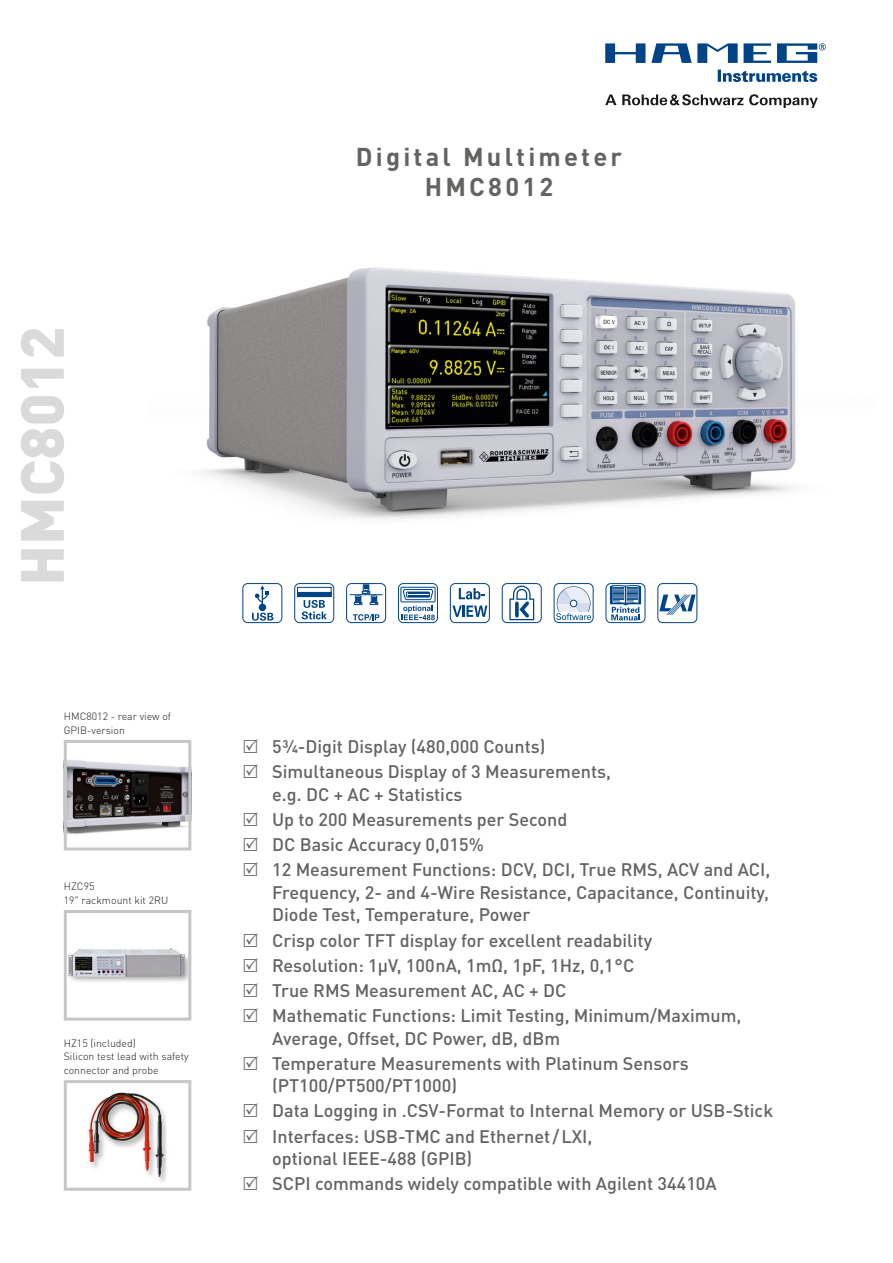
<style>
.page{position:relative;width:893px;height:1263px;background:#fff}
.page>*{position:absolute;margin:0;border:0;box-sizing:border-box;transform-origin:0 0}
.t1{font:900 60px "DIN Pro";color:#dadada}
.t2{font:700 25.5px/30px "DIN";letter-spacing:.125em;color:#636362;text-align:center}
.t3{font:500 18px/25.2px "DIN Pro";color:#636362}
.t4{font:300 10.5px/13.5px "DIN Pro";color:#1a1a18}
.t5{font:300 10.5px/13.5px "DIN";color:#1a1a18}
</style>
<div class="page">
<svg style="left:605px;top:43px;width:221px;height:39px"></svg>
<svg style="left:605px;top:95px;width:11px;height:10px"></svg>
<svg style="left:622px;top:94px;width:121px;height:11px"></svg>
<svg style="left:749px;top:94px;width:69px;height:14px"></svg>
<img style="left:200px;top:267px;width:596px;height:252px">
<img style="left:68px;top:948px;width:119px;height:34px">
<div style="left:64px;top:910px;width:127px;height:110px;border:3px solid #c5c6c6"></div>
<img style="left:88px;top:1092px;width:79px;height:90px">
<div style="left:64px;top:1080px;width:127px;height:111px;border:3px solid #c5c6c6"></div>
<img style="left:68px;top:760px;width:119px;height:75px">
<div style="left:64px;top:740px;width:127px;height:110px;border:3px solid #c5c6c6"></div>
<div style="left:294px;top:583px;width:40px;height:40px;border:1px solid #004487;border-radius:5px"></div>
<svg style="left:297px;top:587px;width:35px;height:5px"></svg>
<svg style="left:302px;top:600px;width:25px;height:19px"></svg>
<div style="left:297px;top:592px;width:35px;height:5px;background:#004487"></div>
<div style="left:242px;top:583px;width:40px;height:40px;border:1px solid #004487;border-radius:5px"></div>
<svg style="left:252px;top:613px;width:21px;height:8px"></svg>
<div style="left:259px;top:604px;width:7px;height:7px;background:#004487;border-radius:50%"></div>
<svg style="left:255px;top:585px;width:14px;height:20px"></svg>
<div style="left:346px;top:583px;width:40px;height:40px;border:1px solid #004487;border-radius:5px"></div>
<svg style="left:353px;top:614px;width:26px;height:6px"></svg>
<hr style="left:350px;top:594px;width:33px;height:1px;background:#004487">
<svg style="left:354px;top:584px;width:24px;height:21px"></svg>
<div style="left:398px;top:583px;width:40px;height:40px;border:1px solid #004487;border-radius:5px"></div>
<svg style="left:400px;top:586px;width:36px;height:34px"></svg>
<hr style="left:408px;top:592px;width:20px;height:2px;background:#004487">
<hr style="left:408px;top:595px;width:20px;height:2px;background:#004487">
<div style="left:406px;top:591px;width:24px;height:7px;border:1px solid #004487"></div>
<svg style="left:459px;top:588px;width:26px;height:11px"></svg>
<svg style="left:452px;top:605px;width:35px;height:12px"></svg>
<div style="left:450px;top:583px;width:40px;height:40px;border:1px solid #004487;border-radius:5px"></div>
<div style="left:502px;top:583px;width:40px;height:40px;border:1px solid #004487;border-radius:5px"></div>
<svg style="left:509px;top:583px;width:26px;height:38px"></svg>
<div style="left:554px;top:583px;width:40px;height:40px;border:1px solid #004487;border-radius:5px"></div>
<svg style="left:556px;top:586px;width:35px;height:34px"></svg>
<div style="left:605px;top:583px;width:40px;height:40px;border:1px solid #004487;border-radius:5px"></div>
<svg style="left:610px;top:585px;width:31px;height:35px"></svg>
<div style="left:657px;top:583px;width:40px;height:40px;border:1px solid #004487;border-radius:5px"></div>
<svg style="left:659px;top:595px;width:37px;height:20px"></svg>
<h1 class="t1" style="left:-9px;top:586px;width:261px;rotate:-90deg">HMC8012</h1>
<p class="t5" style="left:64px;top:709px;width:109px">HMC8012 - rear view of<br>GPIB-version</p>
<p class="t4" style="left:64px;top:879px;width:106px">HZC95<br>19" rackmount kit 2RU</p>
<p class="t4" style="left:64px;top:1035px;width:126px">HZ15 (included)<br>Silicon test lead with safety connector and probe</p>
<h2 class="t2" style="left:356px;top:140px;width:268px">Digital Multimeter<br>HMC8012</h2>
<p class="t3" style="left:272px;top:732px;width:340px">5 3/4-Digit Display (480,000 Counts)<br>Simultaneous Display of 3 Measurements,</p>
<p class="t3" style="left:272px;top:780px;width:500px">e.g. DC + AC + Statistics<br>Up to 200 Measurements per Second<br>DC Basic Accuracy 0,015%<br>12 Measurement Functions: DCV, DCI, True RMS, ACV and ACI,</p>
<p class="t3" style="left:272px;top:879px;width:498px;line-height:22.5px">Frequency, 2- and 4-Wire Resistance, Capacitance, Continuity,<br>Diode Test, Temperature, Power</p>
<p class="t3" style="left:272px;top:925px;width:471px">Crisp color TFT display for excellent readability Resolution: 1µV, 100nA, 1mΩ, 1pF, 1Hz, 0,1°C<br>True RMS Measurement AC, AC + DC<br>Mathematic Functions: Limit Testing, Minimum/Maximum,</p>
<p class="t3" style="left:272px;top:1023px;width:418px">Average, Offset, DC Power, dB, dBm<br>Temperature Measurements with Platinum Sensors</p>
<p class="t3" style="left:272px;top:1071px;width:502px">(PT100/PT500/PT1000)<br>Data Logging in .CSV-Format to Internal Memory or USB-Stick<br>Interfaces: USB-TMC and Ethernet/ LXI,</p>
<p class="t3" style="left:272px;top:1144px;width:446px">optional IEEE-488 (GPIB)<br>SCPI commands widely compatible with Agilent 34410A</p>
</div>
